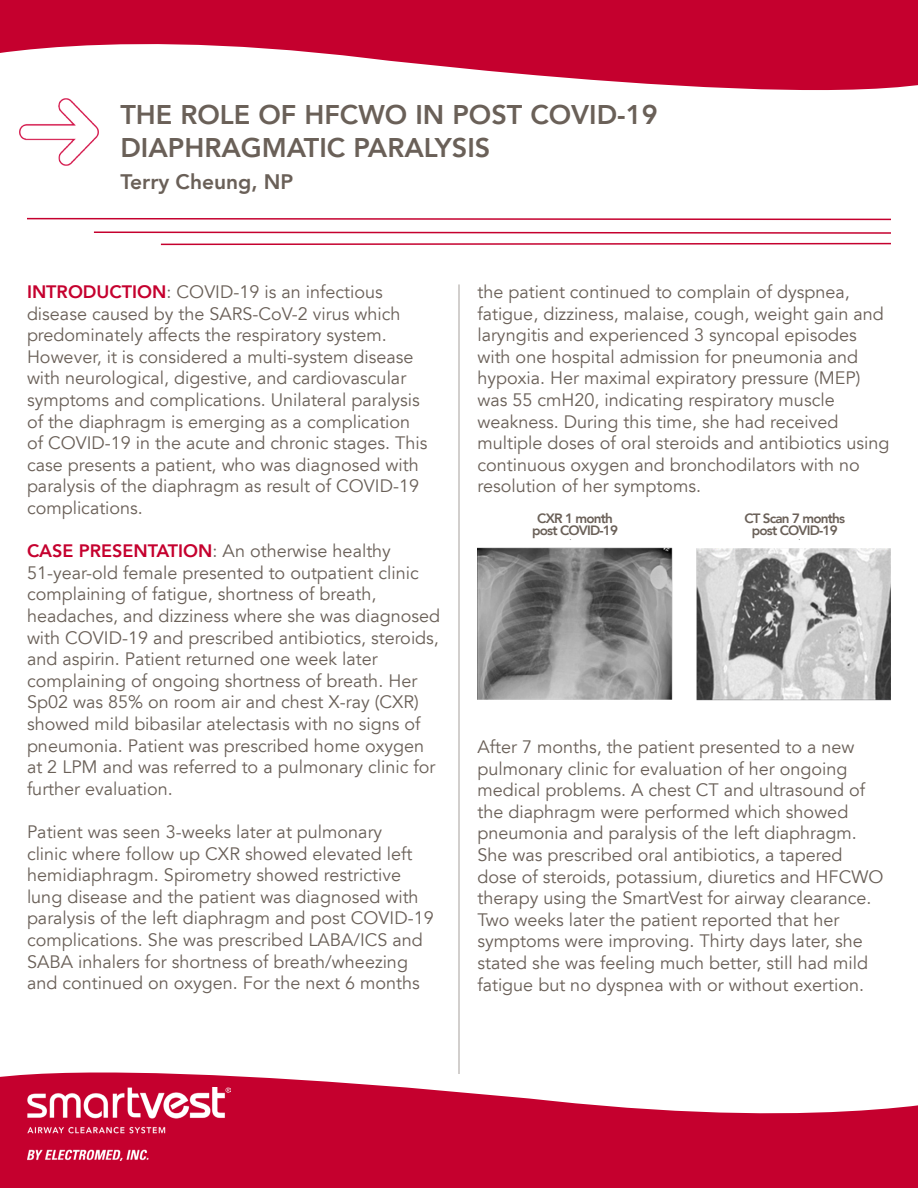
<style>
.page{position:relative;width:918px;height:1188px;background:#fff}
.page>*{position:absolute;margin:0;border:0;box-sizing:border-box;transform-origin:0 0}
.t1{font:800 27px/32.4px "Avenir LT";color:#6a6058}
.t2{font:800 21px "Avenir LT";color:#6a6058}
.t3{font:18px/21.6px "Avenir LT";color:#6a6058}
.t4{font:800 13.5px/12px "Avenir LT";letter-spacing:-.06em;color:#6a6058;text-align:center}
.s1{font-weight:800;color:#c5002e}
</style>
<div class="page">
<svg style="left:0;top:1072px;width:918px;height:116px"></svg>
<img style="left:27px;top:1087px;width:203px;height:74px">
<img style="left:478px;top:539px;width:413px;height:162px">
<img style="left:19px;top:128px;width:80px;height:37px">
<hr style="left:458px;top:284px;width:2px;height:790px;background:#6a6058">
<svg style="left:0;top:0;width:918px;height:128px"></svg>
<svg style="left:27px;top:217px;width:864px;height:4px"></svg>
<svg style="left:93px;top:231px;width:798px;height:3px"></svg>
<svg style="left:160px;top:242px;width:731px;height:4px"></svg>
<p class="t1" style="left:120px;top:99px;width:539px">THE ROLE OF HFCWO IN POST COVID-19<br>DIAPHRAGMATIC PARALYSIS</p>
<p class="t2" style="left:120px;top:170px;width:175px">Terry Cheung, NP</p>
<p class="t3" style="left:27px;top:282px;width:402px"><span class="s1">INTRODUCTION</span>: COVID-19 is an infectious disease caused by the SARS-CoV-2 virus which predominately affects the respiratory system.<br>However, it is considered a multi-system disease with neurological, digestive, and cardiovascular symptoms and complications. Unilateral paralysis of the diaphragm is emerging as a complication of COVID-19 in the acute and chronic stages. This case presents a patient, who was diagnosed with paralysis of the diaphragm as result of COVID-19 complications.</p>
<p class="t3" style="left:27px;top:541px;width:415px"><span class="s1">CASE PRESENTATION</span>: An otherwise healthy 51-year-old female presented to outpatient clinic complaining of fatigue, shortness of breath, headaches, and dizziness where she was diagnosed with COVID-19 and prescribed antibiotics, steroids, and aspirin. Patient returned one week later complaining of ongoing shortness of breath. Her Sp02 was 85% on room air and chest X-ray (CXR) showed mild bibasilar atelectasis with no signs of pneumonia. Patient was prescribed home oxygen at 2 LPM and was referred to a pulmonary clinic for further evaluation.</p>
<p class="t3" style="left:27px;top:822px;width:408px">Patient was seen 3-weeks later at pulmonary<br>clinic where follow up CXR showed elevated left hemidiaphragm. Spirometry showed restrictive lung disease and the patient was diagnosed with paralysis of the left diaphragm and post COVID-19 complications. She was prescribed LABA/ICS and SABA inhalers for shortness of breath/wheezing and continued on oxygen. For the next 6 months</p>
<p class="t3" style="left:477px;top:282px;width:414px">the patient continued to complain of dyspnea, fatigue, dizziness, malaise, cough, weight gain and laryngitis and experienced 3 syncopal episodes with one hospital admission for pneumonia and hypoxia. Her maximal expiratory pressure (MEP) was 55 cmH20, indicating respiratory muscle weakness. During this time, she had received multiple doses of oral steroids and antibiotics using continuous oxygen and bronchodilators with no resolution of her symptoms.</p>
<p class="t4" style="left:532px;top:513px;width:87px">CXR 1 month post COVID-19</p>
<p class="t4" style="left:744px;top:513px;width:102px">CT Scan 7 months post COVID-19</p>
<p class="t3" style="left:477px;top:736px;width:407px">After 7 months, the patient presented to a new pulmonary clinic for evaluation of her ongoing medical problems. A chest CT and ultrasound of the diaphragm were performed which showed pneumonia and paralysis of the left diaphragm.<br>She was prescribed oral antibiotics, a tapered dose of steroids, potassium, diuretics and HFCWO therapy using the SmartVest for airway clearance.<br>Two weeks later the patient reported that her symptoms were improving. Thirty days later, she stated she was feeling much better, still had mild fatigue but no dyspnea with or without exertion.</p>
</div>
